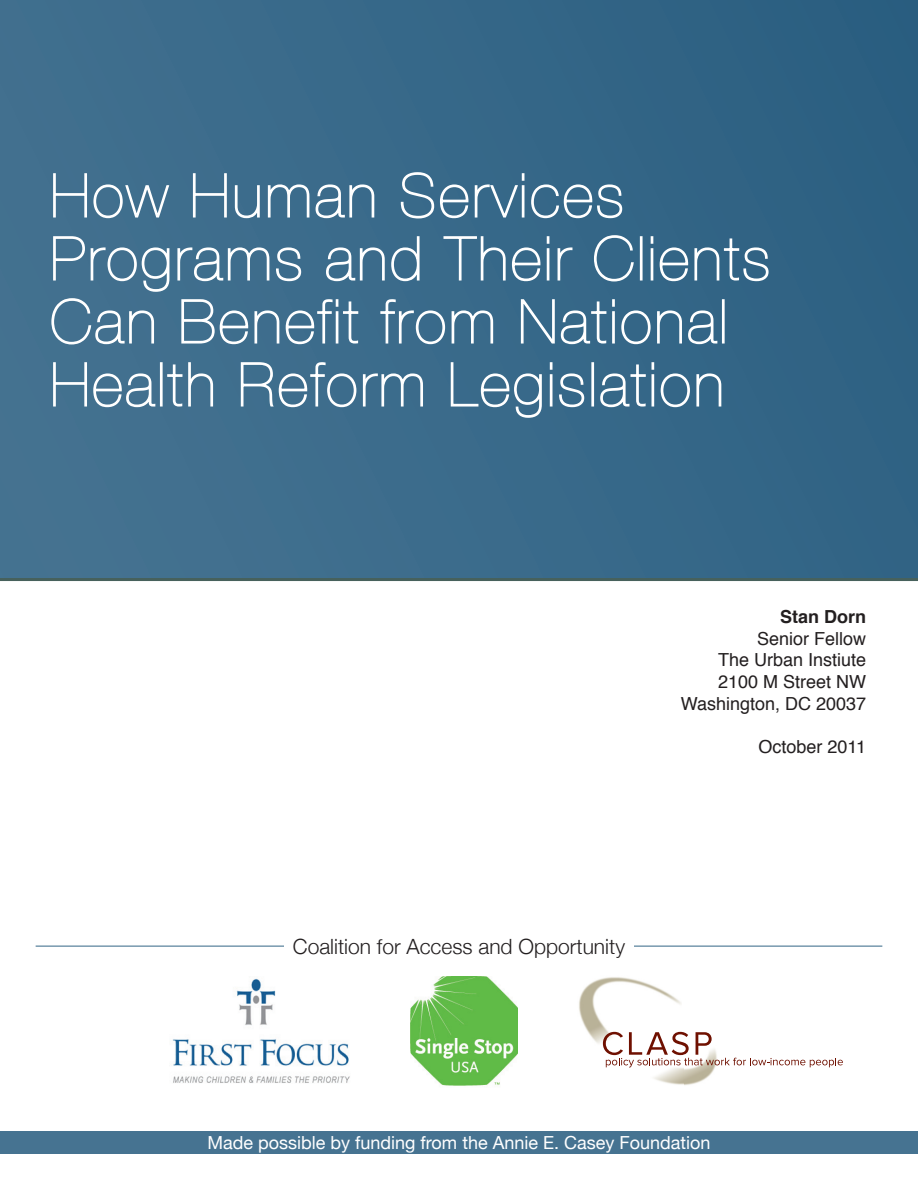
<style>
.page{position:relative;width:918px;height:1188px;background:#fff}
.page>*{position:absolute;margin:0;border:0;box-sizing:border-box;transform-origin:0 0}
.t1{font:300 21px "Helvetica Neue";color:#231f20}
.t2{font:18px "Helvetica";color:#231f20}
.t3{font:18px "Helvetica Neue";color:#fff}
.t4{font:700 18px "Helvetica";color:#231f20}
</style>
<div class="page">
<svg style="left:0;top:0;width:918px;height:581px"></svg>
<svg style="left:52px;top:172px;width:118px;height:47px"></svg>
<svg style="left:192px;top:172px;width:36px;height:46px"></svg>
<svg style="left:234px;top:184px;width:27px;height:35px"></svg>
<svg style="left:267px;top:183px;width:108px;height:36px"></svg>
<svg style="left:400px;top:171px;width:124px;height:48px"></svg>
<svg style="left:530px;top:184px;width:93px;height:35px"></svg>
<svg style="left:177px;top:246px;width:125px;height:36px"></svg>
<svg style="left:325px;top:235px;width:95px;height:47px"></svg>
<svg style="left:443px;top:235px;width:98px;height:47px"></svg>
<svg style="left:547px;top:236px;width:2px;height:8px"></svg>
<svg style="left:557px;top:246px;width:16px;height:35px"></svg>
<svg style="left:593px;top:234px;width:42px;height:48px"></svg>
<div style="left:640px;top:236px;width:3px;height:45px;border:2px solid #fff"></div>
<svg style="left:651px;top:236px;width:2px;height:8px"></svg>
<svg style="left:659px;top:238px;width:111px;height:44px"></svg>
<svg style="left:51px;top:235px;width:119px;height:110px"></svg>
<svg style="left:181px;top:298px;width:178px;height:47px"></svg>
<svg style="left:380px;top:298px;width:114px;height:47px"></svg>
<svg style="left:520px;top:298px;width:198px;height:47px"></svg>
<div style="left:722px;top:299px;width:3px;height:45px;border:2px solid #fff"></div>
<svg style="left:52px;top:361px;width:104px;height:47px"></svg>
<div style="left:160px;top:362px;width:3px;height:45px;border:2px solid #fff"></div>
<svg style="left:166px;top:361px;width:48px;height:46px"></svg>
<svg style="left:240px;top:361px;width:184px;height:47px"></svg>
<svg style="left:450px;top:361px;width:93px;height:58px"></svg>
<svg style="left:550px;top:362px;width:35px;height:46px"></svg>
<div style="left:591px;top:362px;width:3px;height:45px;border:2px solid #fff"></div>
<svg style="left:599px;top:362px;width:55px;height:46px"></svg>
<svg style="left:660px;top:373px;width:62px;height:35px"></svg>
<img style="left:172px;top:978px;width:178px;height:105px">
<img style="left:410px;top:977px;width:108px;height:109px">
<hr style="left:36px;top:945px;width:846px;height:2px;background:#467391">
<img style="left:579px;top:977px;width:136px;height:108px">
<svg style="left:603px;top:1032px;width:240px;height:35px"></svg>
<div style="left:284px;top:934px;width:350px;height:24px;background:#fff"></div>
<div style="left:0;top:1131px;width:918px;height:23px;background:#467391"></div>
<p class="t4" style="left:780px;top:602px;width:88px">Stan Dorn</p>
<p class="t2" style="left:757px;top:625px;width:111px">Senior Fellow</p>
<p class="t2" style="left:718px;top:646px;width:150px">The Urban Instiute</p>
<p class="t2" style="left:718px;top:668px;width:150px">2100 M Street NW</p>
<p class="t2" style="left:681px;top:689px;width:187px">Washington, DC 20037</p>
<p class="t2" style="left:759px;top:733px;width:109px">October 2011</p>
<p class="t1" style="left:293px;top:934px;width:334px">Coalition for Access and Opportunity</p>
<p class="t3" style="left:208px;top:1131px;width:504px">Made possible by funding from the Annie E. Casey Foundation</p>
</div>
